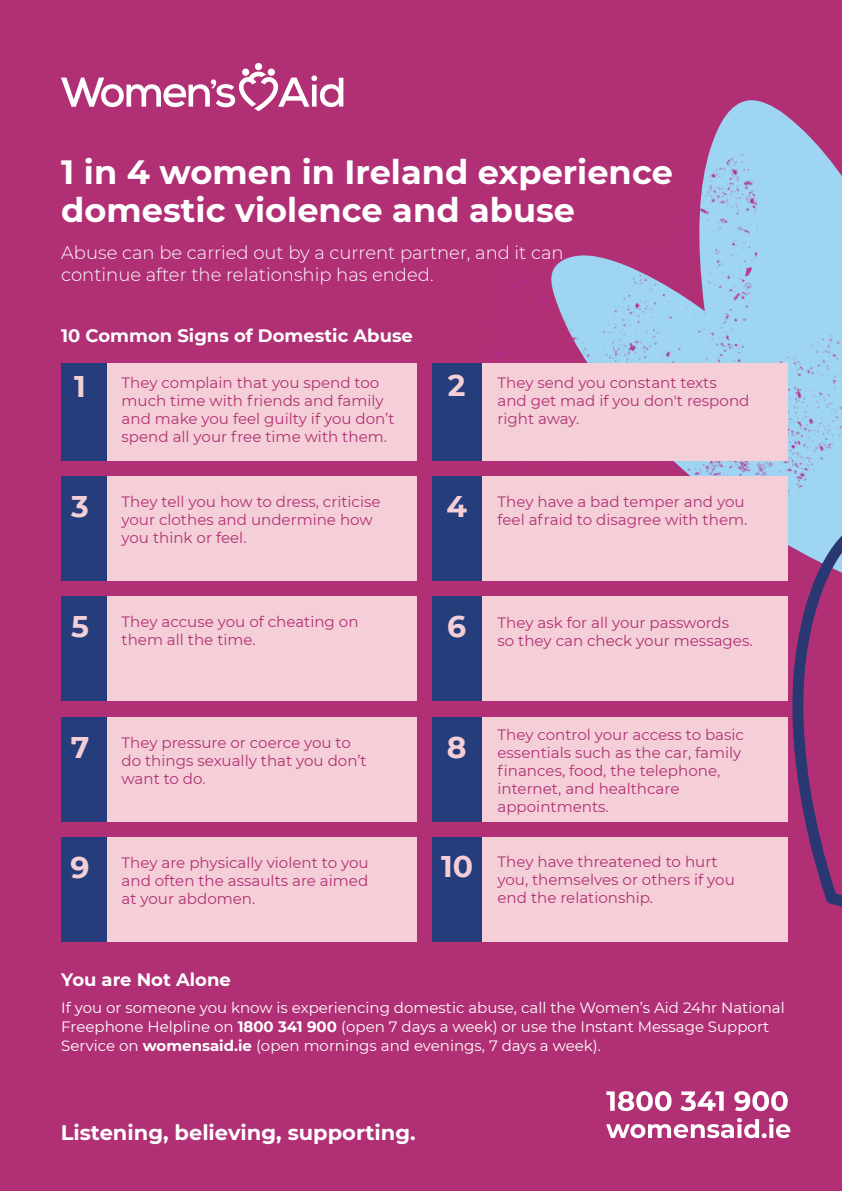
<style>
.page{position:relative;width:842px;height:1191px;background:#b13075}
.page>*{position:absolute;margin:0;border:0;box-sizing:border-box;transform-origin:0 0}
.t1{font:700 33.6px/38.5px "Montserrat";color:#fff}
.t2{font:700 29.8px "Montserrat";color:#f5cfd7}
.t3{font:700 21px "Montserrat";color:#fff}
.t4{font:300 18px/22px "Montserrat";color:#fff}
.t5{font:700 18px "Montserrat";color:#fff}
.t6{font:15px/18px "Montserrat";color:#b13075}
.t7{font:15px/19px "Montserrat";color:#fff}
.s1{font-weight:700}
</style>
<div class="page">
<svg style="left:709px;top:100px;width:116px;height:54px;fill:#9dd5f2"></svg>
<img style="left:486px;top:154px;width:356px;height:393px">
<svg style="left:791px;top:513px;width:51px;height:394px"></svg>
<div style="left:61px;top:837px;width:356px;height:104px;background:#f5cfd7"></div>
<div style="left:432px;top:837px;width:356px;height:104px;background:#f5cfd7"></div>
<div style="left:61px;top:837px;width:45px;height:104px;background:#253d7b"></div>
<div style="left:432px;top:837px;width:49px;height:104px;background:#253d7b"></div>
<div style="left:61px;top:596px;width:356px;height:105px;background:#f5cfd7"></div>
<div style="left:432px;top:596px;width:356px;height:105px;background:#f5cfd7"></div>
<div style="left:61px;top:596px;width:45px;height:105px;background:#253d7b"></div>
<div style="left:432px;top:596px;width:49px;height:105px;background:#253d7b"></div>
<div style="left:61px;top:717px;width:356px;height:104px;background:#f5cfd7"></div>
<div style="left:432px;top:717px;width:356px;height:104px;background:#f5cfd7"></div>
<div style="left:61px;top:717px;width:45px;height:104px;background:#253d7b"></div>
<div style="left:432px;top:717px;width:49px;height:104px;background:#253d7b"></div>
<div style="left:61px;top:364px;width:356px;height:97px;background:#f5cfd7"></div>
<div style="left:432px;top:364px;width:356px;height:97px;background:#f5cfd7"></div>
<div style="left:61px;top:364px;width:45px;height:97px;background:#253d7b"></div>
<div style="left:432px;top:364px;width:49px;height:97px;background:#253d7b"></div>
<div style="left:61px;top:476px;width:356px;height:105px;background:#f5cfd7"></div>
<div style="left:432px;top:476px;width:356px;height:105px;background:#f5cfd7"></div>
<div style="left:61px;top:476px;width:45px;height:105px;background:#253d7b"></div>
<div style="left:432px;top:476px;width:49px;height:105px;background:#253d7b"></div>
<div style="left:255px;top:63px;width:7px;height:7px;background:#fff;border-radius:50%"></div>
<div style="left:242px;top:69px;width:7px;height:7px;background:#fff;border-radius:50%"></div>
<div style="left:268px;top:69px;width:7px;height:7px;background:#fff;border-radius:50%"></div>
<svg style="left:61px;top:72px;width:282px;height:39px"></svg>
<svg style="left:606px;top:1091px;width:182px;height:20px"></svg>
<svg style="left:606px;top:1118px;width:184px;height:20px"></svg>
<h1 class="t1" style="left:61px;top:151px;width:613px">1 in 4 women in Ireland experience domestic violence and abuse</h1>
<p class="t4" style="left:61px;top:241px;width:504px">Abuse can be carried out by a current partner, and it can continue after the relationship has ended.</p>
<p class="t5" style="left:61px;top:322px;width:353px">10 Common Signs of Domestic Abuse</p>
<h2 class="t2" style="left:74px;top:365px;width:13px">1</h2>
<h2 class="t2" style="left:448px;top:364px;width:19px">2</h2>
<p class="t6" style="left:122px;top:373px;width:275px">They complain that you spend too much time with friends and family and make you feel guilty if you don’t spend all your free time with them.</p>
<p class="t6" style="left:497px;top:373px;width:253px">They send you constant texts and get mad if you don't respond right away.</p>
<p class="t6" style="left:122px;top:492px;width:261px">They tell you how to dress, criticise your clothes and undermine how you think or feel.</p>
<p class="t6" style="left:497px;top:492px;width:251px">They have a bad temper and you feel afraid to disagree with them.</p>
<h2 class="t2" style="left:71px;top:485px;width:19px">3</h2>
<h2 class="t2" style="left:446px;top:485px;width:22px">4</h2>
<p class="t6" style="left:122px;top:612px;width:238px">They accuse you of cheating on them all the time.</p>
<p class="t6" style="left:497px;top:613px;width:257px">They ask for all your passwords<br>so they can check your messages.</p>
<h2 class="t2" style="left:71px;top:605px;width:19px">5</h2>
<h2 class="t2" style="left:447px;top:605px;width:21px">6</h2>
<h2 class="t2" style="left:71px;top:725px;width:20px">7</h2>
<h2 class="t2" style="left:447px;top:725px;width:21px">8</h2>
<p class="t6" style="left:122px;top:733px;width:247px">They pressure or coerce you to do things sexually that you don’t want to do.</p>
<h2 class="t2" style="left:71px;top:846px;width:21px">9</h2>
<h2 class="t2" style="left:441px;top:845px;width:34px">10</h2>
<p class="t6" style="left:122px;top:853px;width:248px;text-align:justify">They are physically violent to you and often the assaults are aimed at your abdomen.</p>
<p class="t6" style="left:497px;top:725px;width:248px">They control your access to basic essentials such as the car, family finances, food, the telephone, internet, and healthcare appointments.</p>
<p class="t6" style="left:497px;top:852px;width:239px">They have threatened to hurt you, themselves or others if you end the relationship.</p>
<p class="t5" style="left:61px;top:966px;width:171px">You are Not Alone</p>
<p class="t7" style="left:61px;top:997px;width:725px">If you or someone you know is experiencing domestic abuse, call the Women’s Aid 24hr National<br>Freephone Helpline on <span class="s1">1800 341 900</span> (open 7 days a week) or use the Instant Message Support<br>Service on <span class="s1">womensaid.ie</span> (open mornings and evenings, 7 days a week).</p>
<h3 class="t3" style="left:61px;top:1117px;width:356px">Listening, believing, supporting.</h3>
</div>
